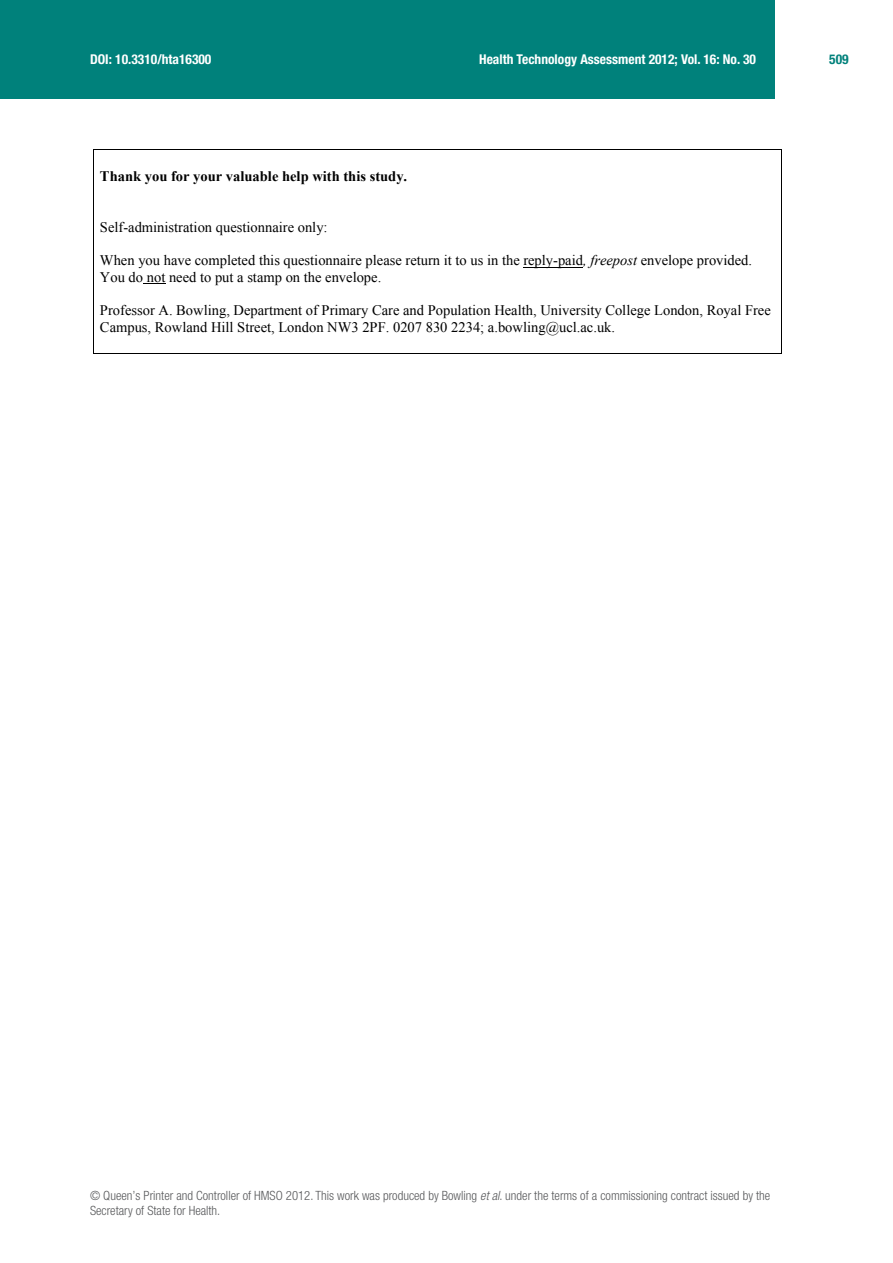
<style>
.page{position:relative;width:893px;height:1263px;background:#fff}
.page>*{position:absolute;margin:0;border:0;box-sizing:border-box;transform-origin:0 0}
.t1{font:14.55px/16.5px "Times New Roman";color:#000}
.t2{font:700 14.55px "Times New Roman";color:#000}
.t3{font:700 condensed 13.5px "Helvetica Neue LT Pro";color:#fff}
.t4{font:700 condensed 13.5px "Helvetica Neue LT Pro";color:#00817b}
.t5{font:300 condensed 12.75px/15px "Helvetica Neue LT Pro";color:#58595b}
.s1{font-style:italic}
</style>
<div class="page">
<div style="left:0;top:0;width:774px;height:99px;background:#00817b"></div>
<hr style="left:94px;top:149px;width:687px;height:1px;background:#000">
<hr style="left:523px;top:267px;width:60px;height:1px;background:#000">
<hr style="left:94px;top:353px;width:687px;height:1px;background:#000">
<svg style="left:93px;top:149px;width:1px;height:205px"></svg>
<svg style="left:781px;top:149px;width:1px;height:205px"></svg>
<p class="t3" style="left:90px;top:51px;width:123px">DOI: 10.3310/hta16300</p>
<p class="t3" style="left:479px;top:51px;width:278px">Health Technology Assessment 2012; Vol. 16: No. 30</p>
<p class="t4" style="left:829px;top:51px;width:21px">509</p>
<p class="t2" style="left:100px;top:166px;width:309px">Thank you for your valuable help with this study.</p>
<p class="t1" style="left:100px;top:218px;width:229px">Self-administration questionnaire only:</p>
<p class="t1" style="left:100px;top:252px;width:654px">When you have completed this questionnaire please return it to us in the reply-paid<span class="s1">, freepost</span> envelope provided.<br>You do not need to put a stamp on the envelope.</p>
<p class="t1" style="left:100px;top:302px;width:672px">Professor A. Bowling, Department of Primary Care and Population Health, University College London, Royal Free<br>Campus, Rowland Hill Street, London NW3 2PF. 0207 830 2234; a.bowling@ucl.ac.uk.</p>
<p class="t5" style="left:90px;top:1188px;width:682px">© Queen’s Printer and Controller of HMSO 2012. This work was produced by Bowling <span class="s1">et al</span>. under the terms of a commissioning contract issued by the<br>Secretary of State for Health.</p>
</div>
